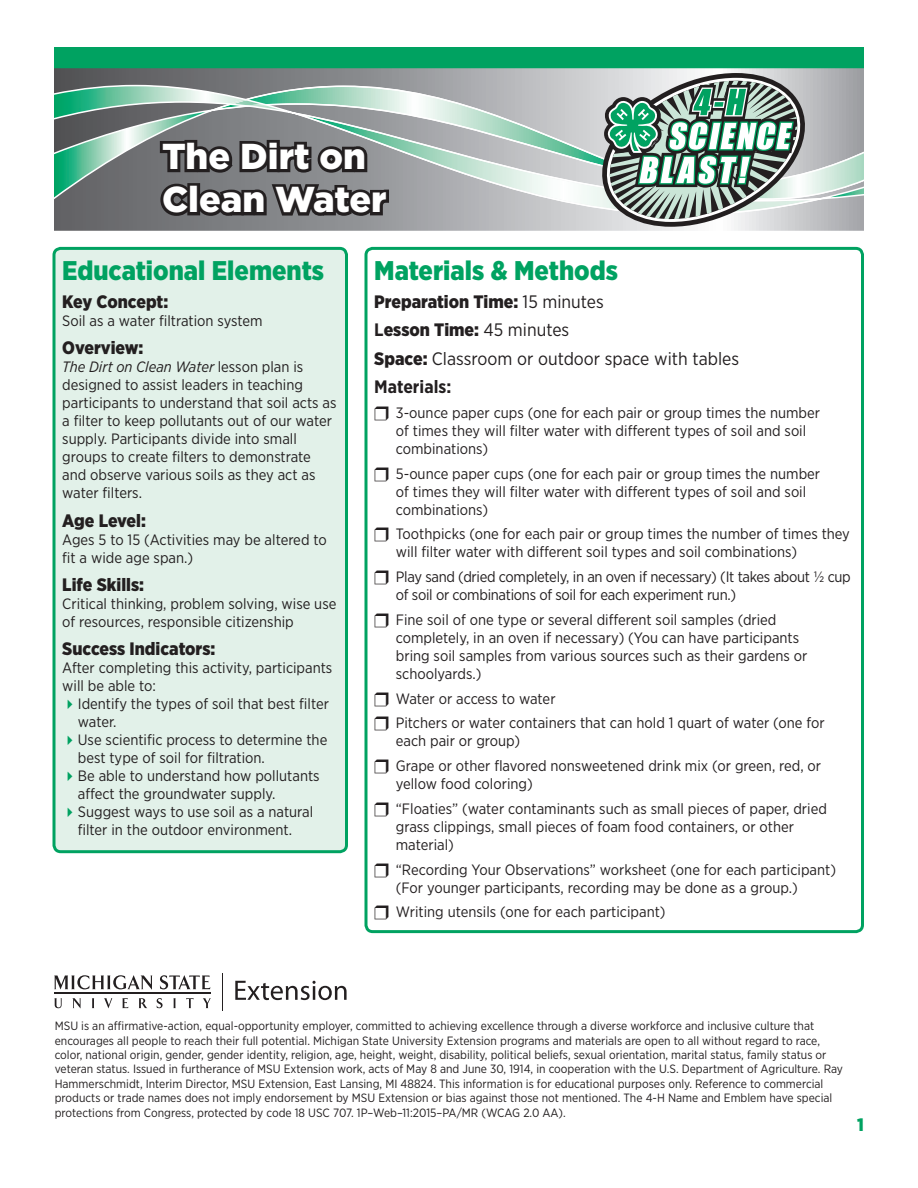
<style>
.page{position:relative;width:918px;height:1188px;background:#fff}
.page>*{position:absolute;margin:0;border:0;box-sizing:border-box;transform-origin:0 0}
.Headline{font:900 36px/43.2px "Gotham";color:#fff}
.Subhead1{font:900 27px "Gotham Narrow";color:#00a261}
.Sidebar_Subhead{font:900 18px "Gotham Narrow";color:#231f20}
.Sidebar_Subhead-2{font:18px "Gotham Narrow";color:#231f20}
.Sidebar_Subhead-3{font:700 18px "Gotham Narrow";color:#231f20}
.t1{font:900 18px "Gotham Narrow";color:#00a261}
.Sidebar_Body{font:15px/18px "Gotham Narrow";color:#231f20}
.Sidebar_Body-2{font:15px/18px "Gotham Narrow";letter-spacing:-.02em;color:#231f20}
.gp-fine_print{font:12px/14.4px "Gotham Narrow";color:#231f20}
.s1{font-style:italic}
.s2{font-weight:400}
.s3{font-weight:700}
.s4{font-weight:900}
</style>
<div class="page">
<div style="left:54px;top:47px;width:810px;height:21px;background:#00a261"></div>
<svg style="left:54px;top:68px;width:810px;height:3px;background:#95a4a1"></svg>
<svg style="left:54px;top:228px;width:810px;height:3px;background:#b1b2b4"></svg>
<svg style="left:54px;top:71px;width:810px;height:157px;background:#909d99"></svg>
<div style="left:54px;top:248px;width:292px;height:604px;background:#e2f1e9;border-radius:7px"></div>
<div style="left:52px;top:247px;width:296px;height:606px;border:3px solid #00a261;border-radius:7px"></div>
<div style="left:364px;top:247px;width:500px;height:686px;border:3px solid #00a261;border-radius:7px"></div>
<svg style="left:54px;top:998px;width:8px;height:10px"></svg>
<svg style="left:72px;top:998px;width:9px;height:11px"></svg>
<svg style="left:92px;top:998px;width:2px;height:10px"></svg>
<svg style="left:104px;top:998px;width:8px;height:10px"></svg>
<svg style="left:122px;top:998px;width:6px;height:10px"></svg>
<svg style="left:139px;top:998px;width:8px;height:10px"></svg>
<svg style="left:157px;top:998px;width:6px;height:10px"></svg>
<svg style="left:173px;top:998px;width:3px;height:10px"></svg>
<svg style="left:186px;top:998px;width:8px;height:10px"></svg>
<svg style="left:203px;top:998px;width:8px;height:10px"></svg>
<svg style="left:54px;top:975px;width:98px;height:15px"></svg>
<svg style="left:160px;top:975px;width:50px;height:14px"></svg>
<hr style="left:54px;top:993px;width:157px;height:1px;background:#231f20">
<svg style="left:235px;top:981px;width:112px;height:19px"></svg>
<hr style="left:223px;top:973px;width:1px;height:38px;background:#231f20">
<p class="Headline" style="left:162px;top:134px;width:226px">The Dirt on<br>Clean Water</p>
<p class="Subhead1" style="left:62px;top:252px;width:263px">Educational Elements</p>
<p class="Sidebar_Subhead" style="left:62px;top:290px;width:108px">Key Concept:</p>
<p class="Sidebar_Body" style="left:62px;top:312px;width:202px">Soil as a water filtration system</p>
<p class="Sidebar_Subhead" style="left:62px;top:336px;width:83px">Overview:</p>
<p class="Sidebar_Body" style="left:62px;top:358px;width:276px"><span class="s1">The Dirt on Clean Water</span> lesson plan is designed to assist leaders in teaching participants to understand that soil acts as a filter to keep pollutants out of our water supply. Participants divide into small groups to create filters to demonstrate and observe various soils as they act as water filters.</p>
<p class="Sidebar_Subhead" style="left:62px;top:509px;width:85px">Age Level:</p>
<p class="Sidebar_Body" style="left:62px;top:530px;width:266px">Ages 5 to 15 (Activities may be altered to fit a wide age span.)</p>
<p class="Sidebar_Subhead" style="left:62px;top:573px;width:83px">Life Skills:</p>
<p class="Sidebar_Body" style="left:62px;top:595px;width:276px">Critical thinking, problem solving, wise use of resources, responsible citizenship</p>
<p class="Sidebar_Subhead" style="left:62px;top:637px;width:155px">Success Indicators:</p>
<p class="Sidebar_Body" style="left:62px;top:659px;width:272px">After completing this activity, participants will be able to:</p>
<p class="Sidebar_Body" style="left:78px;top:695px;width:253px">Identify the types of soil that best filter water.</p>
<p class="Sidebar_Body" style="left:78px;top:731px;width:251px">Use scientific process to determine the best type of soil for filtration.</p>
<p class="Sidebar_Body" style="left:78px;top:767px;width:243px">Be able to understand how pollutants affect the groundwater supply.</p>
<p class="Sidebar_Body" style="left:78px;top:803px;width:237px">Suggest ways to use soil as a natural filter in the outdoor environment.</p>
<p class="Subhead1" style="left:374px;top:252px;width:245px">Materials &amp; Methods</p>
<p class="Sidebar_Subhead" style="left:374px;top:290px;width:231px">Preparation Time: <span class="s2">15 minutes</span></p>
<p class="Sidebar_Subhead" style="left:374px;top:318px;width:197px"><span class="s3">L</span>esson Time: <span class="s2">45 minutes</span></p>
<p class="Sidebar_Subhead-2" style="left:374px;top:347px;width:366px"><span class="s4">Space:</span> Classroom or outdoor space with tables</p>
<p class="Sidebar_Subhead-3" style="left:374px;top:375px;width:79px">Materials:</p>
<p class="Sidebar_Body" style="left:396px;top:403px;width:426px">3-ounce paper cups (one for each pair or group times the number of times they will filter water with different types of soil and soil combinations)</p>
<p class="Sidebar_Body" style="left:396px;top:464px;width:426px">5-ounce paper cups (one for each pair or group times the number of times they will filter water with different types of soil and soil combinations)</p>
<p class="Sidebar_Body" style="left:396px;top:525px;width:456px">Toothpicks (one for each pair or group times the number of times they will filter water with different soil types and soil combinations)</p>
<p class="Sidebar_Body-2" style="left:396px;top:568px;width:457px">Play sand (dried completely, in an oven if necessary) (It takes about ½ cup of soil or combinations of soil for each experiment run.)</p>
<p class="Sidebar_Body" style="left:396px;top:610px;width:413px">Fine soil of one type or several different soil samples (dried completely, in an oven if necessary) (You can have participants bring soil samples from various sources such as their gardens or schoolyards.)</p>
<p class="Sidebar_Body" style="left:396px;top:689px;width:161px">Water or access to water</p>
<p class="Sidebar_Body" style="left:396px;top:714px;width:430px">Pitchers or water containers that can hold 1 quart of water (one for each pair or group)</p>
<p class="Sidebar_Body" style="left:396px;top:757px;width:427px">Grape or other flavored nonsweetened drink mix (or green, red, or yellow food coloring)</p>
<p class="Sidebar_Body" style="left:396px;top:799px;width:433px">“Floaties” (water contaminants such as small pieces of paper, dried grass clippings, small pieces of foam food containers, or other material)</p>
<p class="Sidebar_Body" style="left:396px;top:860px;width:442px">“Recording Your Observations” worksheet (one for each participant) (For younger participants, recording may be done as a group.)</p>
<p class="Sidebar_Body" style="left:396px;top:903px;width:271px">Writing utensils (one for each participant)</p>
<p class="gp-fine_print" style="left:55px;top:1019px;width:790px">MSU is an affirmative-action, equal-opportunity employer, committed to achieving excellence through a diverse workforce and inclusive culture that encourages all people to reach their full potential. Michigan State University Extension programs and materials are open to all without regard to race, color, national origin, gender, gender identity, religion, age, height, weight, disability, political beliefs, sexual orientation, marital status, family status or veteran status. Issued in furtherance of MSU Extension work, acts of May 8 and June 30, 1914, in cooperation with the U.S. Department of Agriculture. Ray Hammerschmidt, Interim Director, MSU Extension, East Lansing, MI 48824. This information is for educational purposes only. Reference to commercial products or trade names does not imply endorsement by MSU Extension or bias against those not mentioned. The 4-H Name and Emblem have special protections from Congress, protected by code 18 USC 707. 1P–Web–11:2015–PA/MR (WCAG 2.0 AA).</p>
<p class="t1" style="left:857px;top:1113px;width:8px">1</p>
</div>
